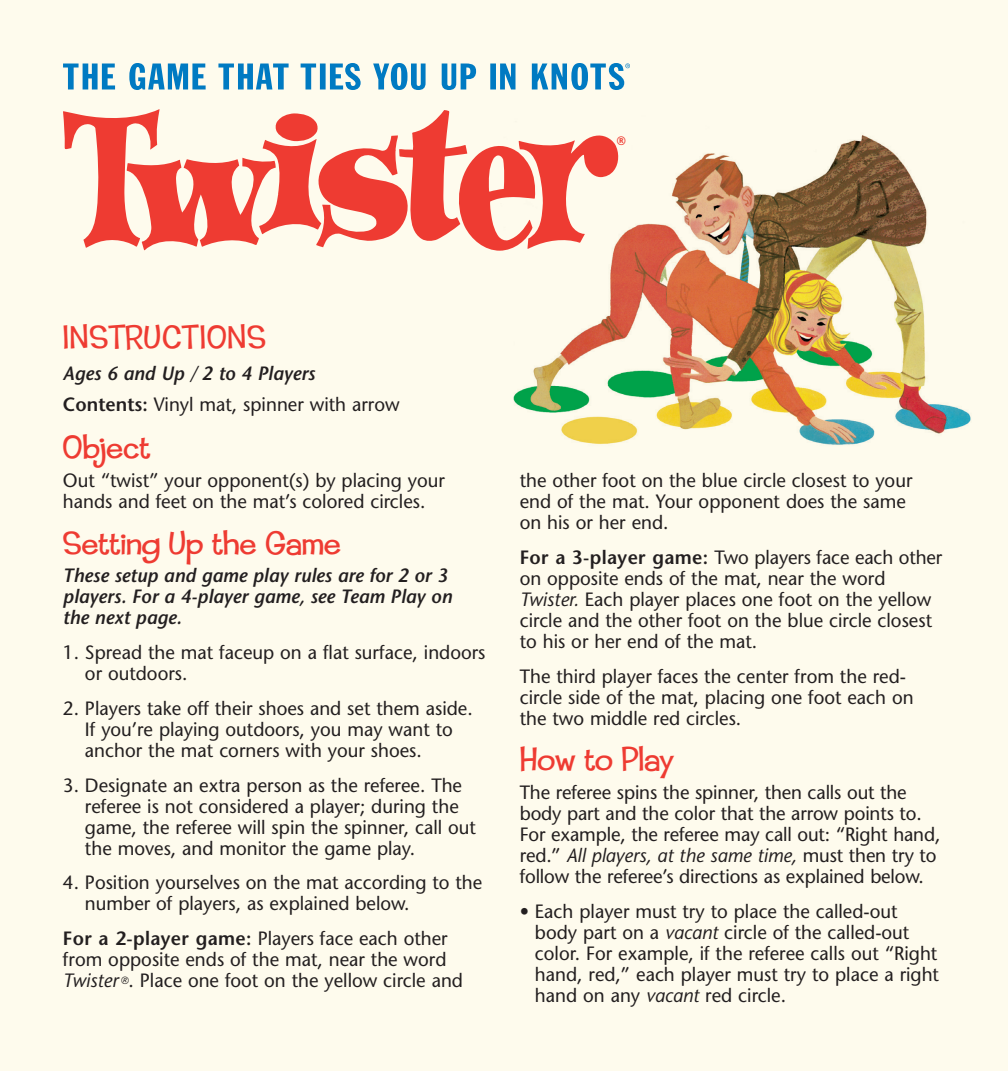
<style>
.page{position:relative;width:1008px;height:1071px;background:#fefbed}
.page>*{position:absolute;margin:0;border:0;box-sizing:border-box;transform-origin:0 0}
.Headers{font:300 35px "Coop";color:#ee3b32}
.Headers-2{font:300 35px "Coop";letter-spacing:.035em;color:#ee3b32}
.Body{font:19.25px/21px "Stone Sans";color:#231f20}
.Body-2{font:italic 600 19.25px/21px "Stone Sans";color:#231f20}
.t1{font:600 12.25px "Stone Sans";color:#ee3b32}
.s1{font-weight:600}
.s2{font-style:italic}
</style>
<div class="page">
<img style="left:513px;top:135px;width:458px;height:310px">
<svg style="left:63px;top:63px;width:567px;height:27px"></svg>
<svg style="left:63px;top:109px;width:556px;height:142px"></svg>
<p class="t1" style="left:617px;top:133px;width:11px">®</p>
<p class="Headers-2" style="left:63px;top:319px;width:204px">INSTRUCTIONS</p>
<p class="Body-2" style="left:63px;top:362px;width:254px">Ages 6 and Up / 2 to 4 Players</p>
<p class="Body" style="left:63px;top:394px;width:338px"><span class="s1">Contents:</span> Vinyl mat, spinner with arrow</p>
<p class="Headers" style="left:63px;top:429px;width:89px">Object</p>
<p class="Body" style="left:63px;top:470px;width:383px">Out “twist” your opponent(s) by placing your hands and feet on the mat’s colored circles.</p>
<p class="Headers" style="left:63px;top:524px;width:280px">Setting Up the Game</p>
<p class="Body-2" style="left:63px;top:565px;width:391px">These setup and game play rules are for 2 or 3 players. For a 4-player game, see Team Play on the next page.</p>
<p class="Body" style="left:85px;top:642px;width:402px;text-indent:-22px">1. Spread the mat faceup on a flat surface, indoors or outdoors.</p>
<p class="Body" style="left:85px;top:698px;width:389px;text-indent:-22px">2. Players take off their shoes and set them aside.<br>If you’re playing outdoors, you may want to anchor the mat corners with your shoes.</p>
<p class="Body" style="left:85px;top:774px;width:392px;text-indent:-22px">3. Designate an extra person as the referee. The referee is not considered a player; during the game, the referee will spin the spinner, call out the moves, and monitor the game play.</p>
<p class="Body" style="left:85px;top:872px;width:399px;text-indent:-22px">4. Position yourselves on the mat according to the number of players, as explained below.</p>
<p class="Body" style="left:63px;top:928px;width:402px"><span class="s1">For a 2-player game:</span> Players face each other from opposite ends of the mat, near the word<br><span class="s2">Twister</span> <sup>®</sup>. Place one foot on the yellow circle and</p>
<p class="Body" style="left:520px;top:470px;width:394px">the other foot on the blue circle closest to your end of the mat. Your opponent does the same on his or her end.</p>
<p class="Body" style="left:520px;top:547px;width:424px"><span class="s1">For a 3-player game:</span> Two players face each other on opposite ends of the mat, near the word <span class="s2">Twister.</span> Each player places one foot on the yellow circle and the other foot on the blue circle closest to his or her end of the mat.</p>
<p class="Body" style="left:520px;top:666px;width:395px">The third player faces the center from the red&shy;circle side of the mat, placing one foot each on the two middle red circles.</p>
<p class="Headers" style="left:520px;top:741px;width:156px">How to Play</p>
<p class="Body" style="left:520px;top:782px;width:422px">The referee spins the spinner, then calls out the body part and the color that the arrow points to.<br>For example, the referee may call out: “Right hand, red.” <span class="s2">All players, at the same time,</span> must then try to follow the referee’s directions as explained below.</p>
<p class="Body" style="left:535px;top:900px;width:406px;text-indent:-15px">• Each player must try to place the called-out body part on a <span class="s2">vacant</span> circle of the called-out color. For example, if the referee calls out “Right hand, red,” each player must try to place a right hand on any <span class="s2">vacant</span> red circle.</p>
</div>
